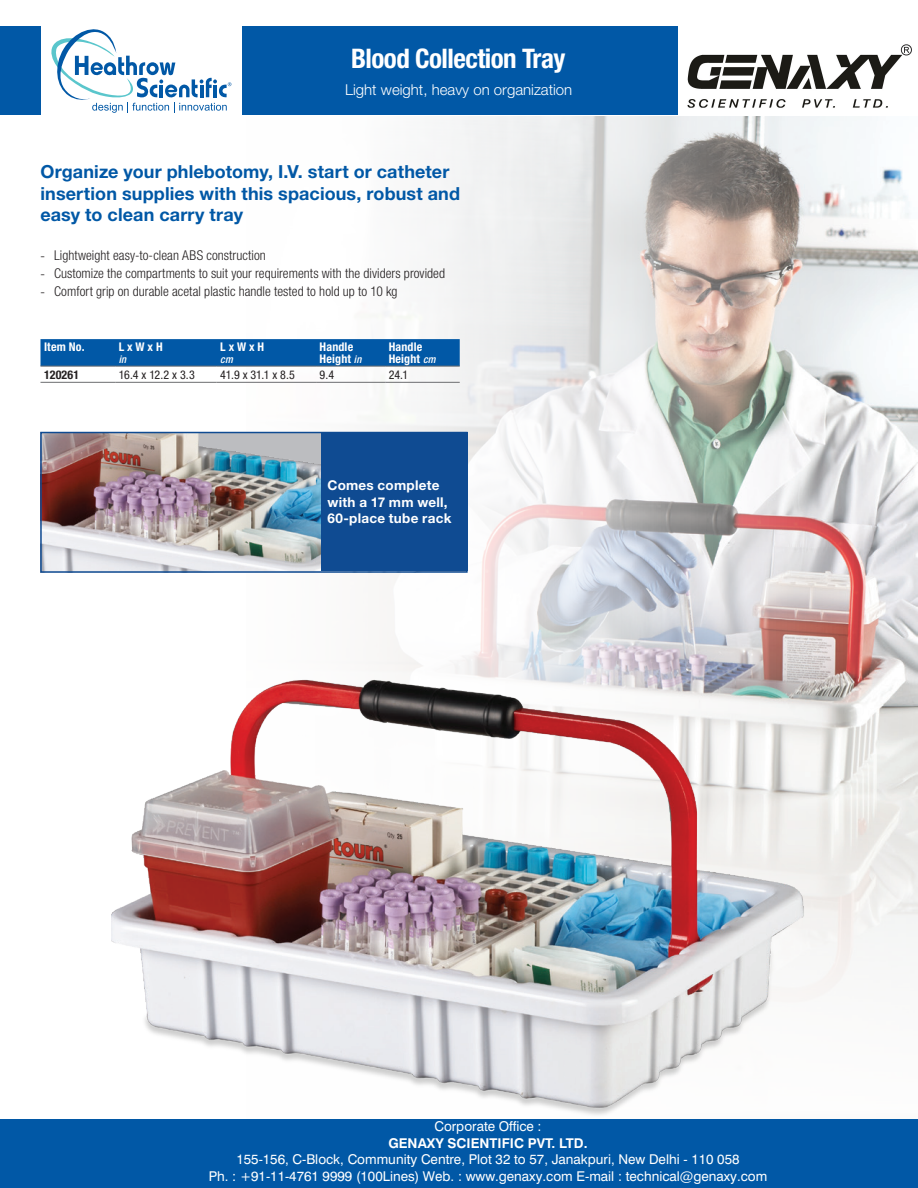
<style>
.page{position:relative;width:918px;height:1188px;background:#fff}
.page>*{position:absolute;margin:0;border:0;box-sizing:border-box;transform-origin:0 0}
._2018_SS_Product_Nam{font:700 condensed 27px "Helvetica Neue LT Std";letter-spacing:-.02em;color:#fff}
._2018_SS_Bullets{font:700 18px/21.6px "Helvetica Neue LT Std";letter-spacing:.005em;color:#0158a6}
._2018_SS_Product_Nam-2{font:300 15px "Helvetica Neue LT Std";color:#fff}
.t1{font:300 condensed 13.5px "Helvetica Neue LT Std";letter-spacing:.005em;color:#231f20}
.t2{font:13.5px/16.5px "Swiss 721 BT";color:#fff;text-align:center}
._2015_bullets{font:700 13.5px/16.5px "Helvetica Neue LT Std";letter-spacing:.02em;color:#fff}
.t3{font:700 13.5px/16.6px "Swiss 721 BT";color:#fff;text-align:center}
._2017_Table_product{font:700 condensed 12px/12px "Helvetica Neue LT Std";letter-spacing:.015em;color:#fff}
._2017_Table_Body{font:condensed 12px "Helvetica Neue LT Std";letter-spacing:-.02em;color:#231f20}
._2017_Table_Part_Num{font:700 condensed 12px "Helvetica Neue LT Std";letter-spacing:.01em;color:#231f20}
._2017_Table_product-2{font:italic 500 condensed 10.5px "Helvetica Neue LT Std";color:#fff}
.s1{font-family:"Avenir LT Std";font-stretch:normal}
.s2{font-weight:500;font-style:italic;font-size:10.5px}
.s3{font-weight:400}
.s4{font-family:"Swis 721 BT";font-weight:400}
</style>
<div class="page">
<img style="left:671px;top:117px;width:247px;height:702px">
<svg style="left:0;top:26px;width:671px;height:581px"></svg>
<svg style="left:811px;top:819px;width:107px;height:180px;fill:#f3f2f1"></svg>
<img style="left:43px;top:435px;width:278px;height:135px">
<div style="left:40px;top:432px;width:428px;height:141px;border:2px solid #0f4b92"></div>
<div style="left:321px;top:433px;width:147px;height:138px;background:#0f4b92"></div>
<img style="left:111px;top:607px;width:700px;height:508px">
<div style="left:242px;top:26px;width:436px;height:88px;background:#0158a6"></div>
<div style="left:0;top:26px;width:40px;height:88px;background:#0158a6"></div>
<svg style="left:50px;top:28px;width:181px;height:85px"></svg>
<div style="left:0;top:1119px;width:918px;height:69px;background:#0158a6"></div>
<svg style="left:40px;top:339px;width:420px;height:27px;background:#0459a5"></svg>
<hr style="left:115px;top:382px;width:102px;height:1px;background:#6c6d70">
<hr style="left:217px;top:382px;width:99px;height:1px;background:#6c6d70">
<hr style="left:316px;top:382px;width:69px;height:1px;background:#6c6d70">
<hr style="left:385px;top:382px;width:75px;height:1px;background:#6c6d70">
<hr style="left:40px;top:366px;width:75px;height:1px;background:#6c6d70">
<hr style="left:40px;top:382px;width:75px;height:1px;background:#6c6d70">
<hr style="left:115px;top:366px;width:102px;height:1px;background:#6c6d70">
<hr style="left:217px;top:366px;width:99px;height:1px;background:#6c6d70">
<hr style="left:316px;top:366px;width:69px;height:1px;background:#6c6d70">
<hr style="left:385px;top:366px;width:75px;height:1px;background:#6c6d70">
<img style="left:687px;top:44px;width:225px;height:64px">
<p class="_2018_SS_Product_Nam" style="left:351px;top:42px;width:216px">Blood Collection Tray</p>
<p class="_2018_SS_Product_Nam-2" style="left:345px;top:81px;width:229px">Light weight, heavy on organization</p>
<p class="_2018_SS_Bullets" style="left:40px;top:160px;width:421px">Organize your phlebotomy, I.V. start or catheter insertion supplies with this spacious, robust and easy to clean carry tray</p>
<p class="t1" style="left:40px;top:247px;width:227px"><span class="s1">-</span> Lightweight easy-to-clean ABS construction</p>
<p class="t1" style="left:40px;top:265px;width:406px"><span class="s1">-</span> Customize the compartments to suit your requirements with the dividers provided</p>
<p class="t1" style="left:40px;top:284px;width:359px"><span class="s1">-</span> Comfort grip on durable acetal plastic handle tested to hold up to 10 kg</p>
<p class="_2017_Table_product" style="left:44px;top:340px;width:42px">Item No.</p>
<p class="_2017_Table_product" style="left:119px;top:340px;width:45px">L x W x H</p>
<p class="_2017_Table_product-2" style="left:119px;top:353px;width:9px">in</p>
<p class="_2017_Table_product" style="left:220px;top:340px;width:45px">L x W x H</p>
<p class="_2017_Table_product-2" style="left:220px;top:353px;width:14px">cm</p>
<p class="_2017_Table_product" style="left:320px;top:340px;width:43px">Handle<br>Height <span class="s2">in</span></p>
<p class="_2017_Table_product" style="left:389px;top:340px;width:48px">Handle<br>Height <span class="s2">cm</span></p>
<p class="_2017_Table_Part_Num" style="left:44px;top:367px;width:37px">120261</p>
<p class="_2017_Table_Body" style="left:119px;top:367px;width:78px">16.4 x 12.2 x 3.3</p>
<p class="_2017_Table_Body" style="left:220px;top:367px;width:76px">41.9 x 31.1 x 8.5</p>
<p class="_2017_Table_Body" style="left:320px;top:367px;width:16px">9.4</p>
<p class="_2017_Table_Body" style="left:389px;top:367px;width:21px">24.1</p>
<p class="_2015_bullets" style="left:328px;top:477px;width:125px">Comes complete with a 17 mm well,<br>60-place tube rack</p>
<p class="t3" style="left:388px;top:1119px;width:201px"><span class="s3">Corp</span><span class="s4">o</span><span class="s3">rate Office :<br></span>GENAXY SCIENTIFIC PVT. LTD.</p>
<p class="t2" style="left:209px;top:1153px;width:560px">155-156, C-Block, Community Centre, Plot 32 to 57, Janakpuri, New Delhi - 110 058<br>Ph. : +91-11-4761 9999 (100Lines) Web. : www.genaxy.com E-mail : technical@genaxy.com</p>
</div>
